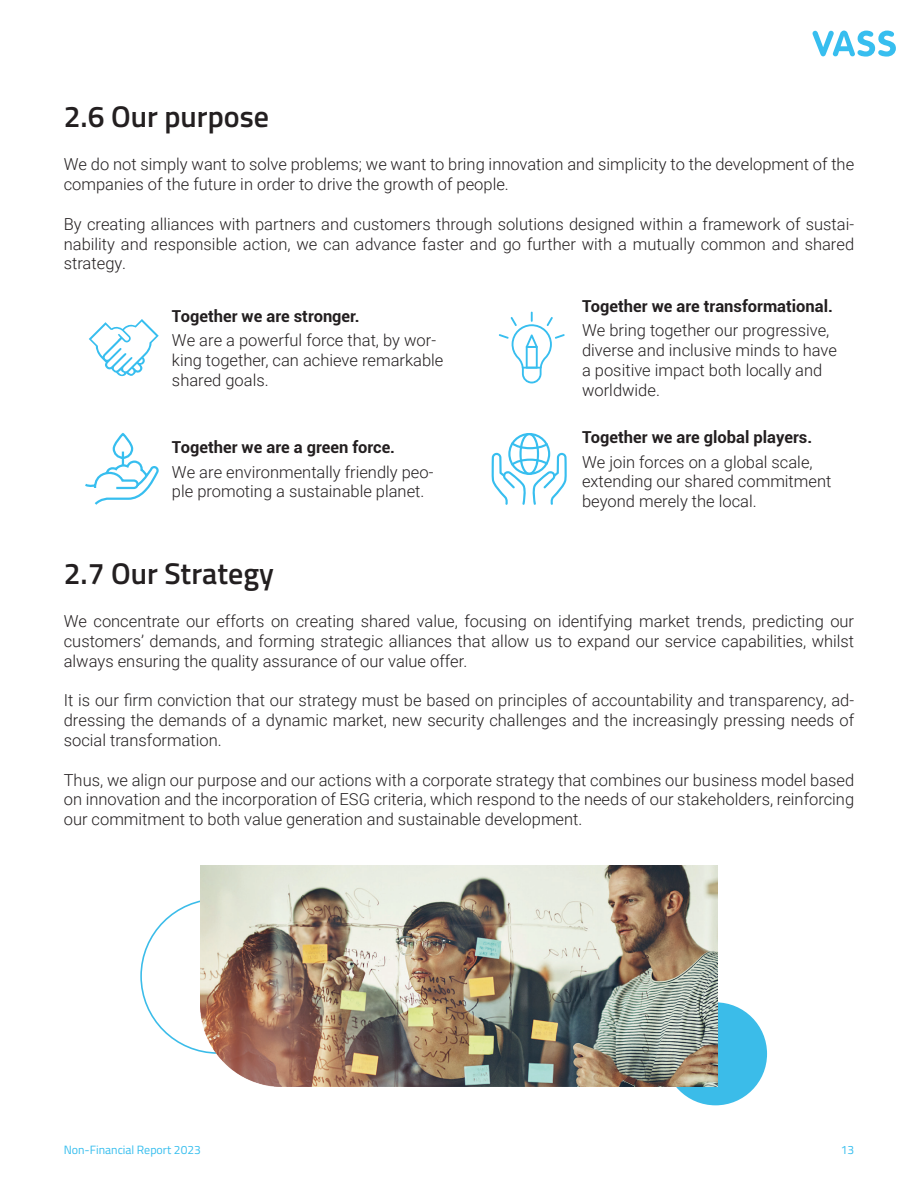
<style>
.page{position:relative;width:918px;height:1188px;background:#fff}
.page>*{position:absolute;margin:0;border:0;box-sizing:border-box;transform-origin:0 0}
.t1{font:600 30px "Titillium Web";color:#231f20}
.t2{font:300 16.5px/19.8px "Roboto";color:#231f20}
.t3{font:700 16.5px "Roboto";color:#231f20}
.t4{font:12px "Titillium Web";color:#37beee}
</style>
<div class="page">
<svg style="left:813px;top:31px;width:83px;height:26px"></svg>
<div style="left:664px;top:1002px;width:103px;height:103px;background:#3bbce9;border-radius:50%"></div>
<svg style="left:499px;top:312px;width:66px;height:71px"></svg>
<svg style="left:491px;top:433px;width:76px;height:72px"></svg>
<svg style="left:85px;top:432px;width:74px;height:73px"></svg>
<svg style="left:89px;top:319px;width:70px;height:58px"></svg>
<img style="left:200px;top:866px;width:518px;height:221px">
<h1 class="t1" style="left:64px;top:94px;width:207px">2.6 Our purpose</h1>
<p class="t2" style="left:64px;top:154px;width:792px">We do not simply want to solve problems; we want to bring innovation and simplicity to the development of the companies of the future in order to drive the growth of people.</p>
<p class="t2" style="left:64px;top:213px;width:792px;text-align:justify">By creating alliances with partners and customers through solutions designed within a framework of sustai&shy;nability and responsible action, we can advance faster and go further with a mutually common and shared strategy.</p>
<p class="t3" style="left:172px;top:304px;width:189px">Together we are stronger.</p>
<p class="t2" style="left:172px;top:330px;width:273px">We are a powerful force that, by wor&shy;king together, can achieve remarkable shared goals.</p>
<p class="t3" style="left:172px;top:435px;width:225px">Together we are a green force.</p>
<p class="t2" style="left:172px;top:461px;width:263px">We are environmentally friendly peo&shy;ple promoting a sustainable planet.</p>
<h1 class="t1" style="left:64px;top:551px;width:212px">2.7 Our Strategy</h1>
<p class="t3" style="left:582px;top:294px;width:252px">Together we are transformational.</p>
<p class="t2" style="left:582px;top:320px;width:256px">We bring together our progressive, diverse and inclusive minds to have a positive impact both locally and worldwide.</p>
<p class="t3" style="left:582px;top:425px;width:232px">Together we are global players.</p>
<p class="t2" style="left:582px;top:451px;width:251px">We join forces on a global scale, extending our shared commitment beyond merely the local.</p>
<p class="t2" style="left:64px;top:611px;width:792px;text-align:justify">We concentrate our efforts on creating shared value, focusing on identifying market trends, predicting our customers’ demands, and forming strategic alliances that allow us to expand our service capabilities, whilst always ensuring the quality assurance of our value offer.</p>
<p class="t2" style="left:64px;top:690px;width:792px;text-align:justify">It is our firm conviction that our strategy must be based on principles of accountability and transparency, ad&shy;dressing the demands of a dynamic market, new security challenges and the increasingly pressing needs of social transformation.</p>
<p class="t2" style="left:64px;top:769px;width:792px;text-align:justify">Thus, we align our purpose and our actions with a corporate strategy that combines our business model based on innovation and the incorporation of ESG criteria, which respond to the needs of our stakeholders, reinforcing our commitment to both value generation and sustainable development.</p>
<p class="t4" style="left:64px;top:1141px;width:139px">Non-Financial Report 2023</p>
<p class="t4" style="left:841px;top:1141px;width:15px">13</p>
</div>
